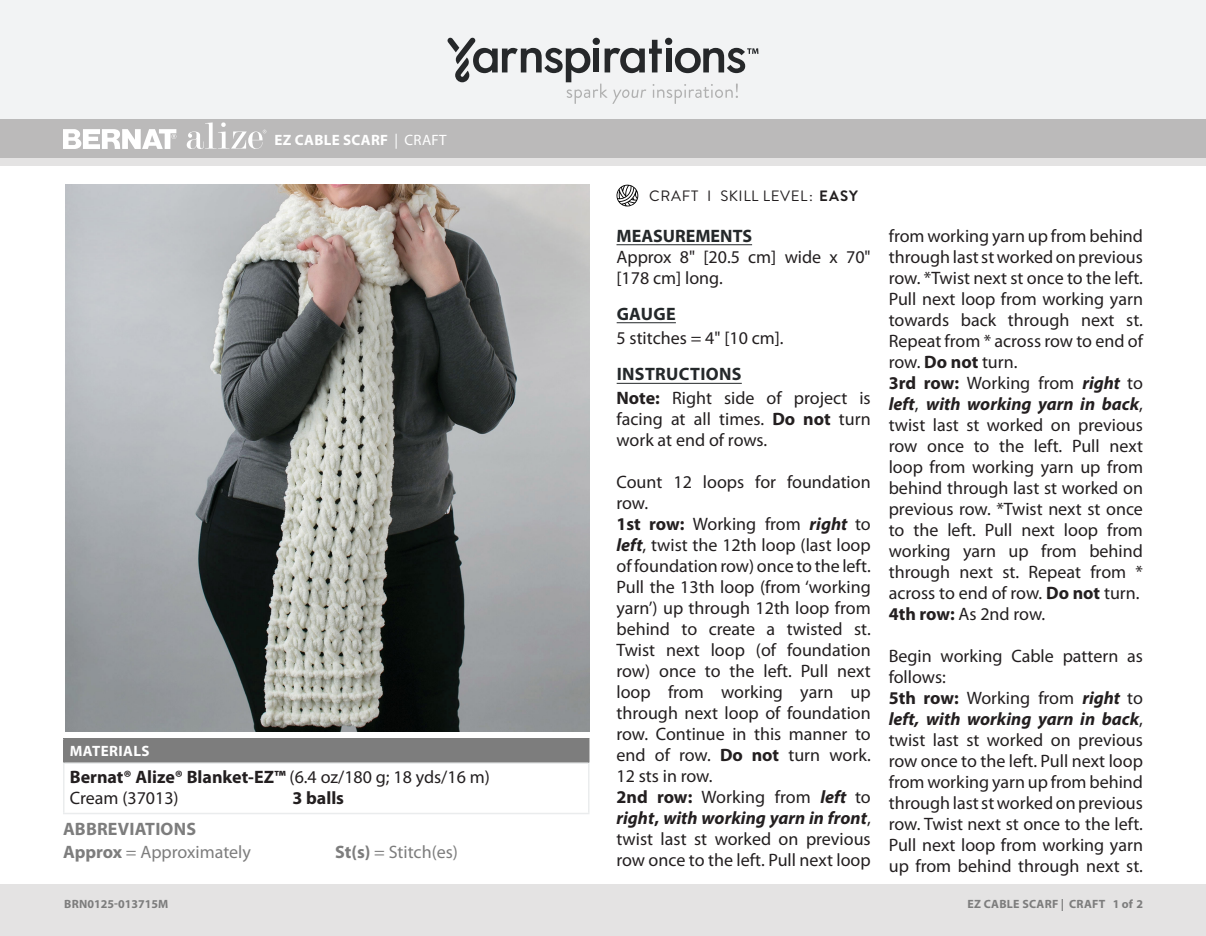
<style>
.page{position:relative;width:1206px;height:936px;background:#fff}
.page>*{position:absolute;margin:0;border:0;box-sizing:border-box;transform-origin:0 0}
.Main_Heading{font:18px/21px "Myriad Pro";color:#231f20;text-align:justify}
.Heading_2{font:700 18px "Myriad Pro";color:#231f20}
.Abbreviations{font:18px "Myriad Pro";color:#7d7d7d}
.Head{font:700 18px "Myriad Pro";letter-spacing:.015em;color:#24282a}
.Body{font:18px "Myriad Pro";color:#231f20}
.Abbreviations_Head{font:700 18px "Myriad Pro";letter-spacing:.01em;color:#7d7d7d}
.Pattern_Title{font:700 15px "Myriad Pro";letter-spacing:.02em;color:#fff}
.Skill_Level{font:15px "Brandon Grotesque";letter-spacing:.035em;color:#231f20}
.Materials_Head{font:700 15px "Myriad Pro";letter-spacing:.03em;color:#fff}
.t1{font:700 12px "Myriad Pro";letter-spacing:.01em;color:#7d7d7d}
.s1{font-weight:400}
.s2{font-weight:700}
.s3{font-weight:700;font-style:italic}
</style>
<div class="page">
<div style="left:0;top:884px;width:1206px;height:52px;background:#e4e3e3"></div>
<div style="left:0;top:158px;width:1206px;height:8px;background:#e4e3e3"></div>
<div style="left:0;top:0;width:1206px;height:120px;background:#f2f3f4"></div>
<div style="left:0;top:120px;width:1206px;height:38px;background:#bbbaba"></div>
<svg style="left:616px;top:184px;width:23px;height:23px"></svg>
<div style="left:64px;top:739px;width:525px;height:24px;background:#7d7d7d"></div>
<hr style="left:63px;top:764px;width:1px;height:49px;background:#eaeced">
<hr style="left:588px;top:764px;width:2px;height:49px;background:#eaeced">
<hr style="left:63px;top:762px;width:527px;height:2px;background:#eaeced">
<hr style="left:63px;top:813px;width:527px;height:1px;background:#eaeced">
<hr style="left:63px;top:738px;width:527px;height:2px;background:#7d7d7d">
<svg style="left:63px;top:740px;width:1px;height:22px"></svg>
<hr style="left:588px;top:740px;width:2px;height:22px;background:#7d7d7d">
<svg style="left:447px;top:38px;width:311px;height:66px"></svg>
<hr style="left:616px;top:244px;width:136px;height:1px;background:#24282a">
<hr style="left:617px;top:322px;width:59px;height:1px;background:#24282a">
<hr style="left:617px;top:383px;width:125px;height:1px;background:#24282a">
<img style="left:66px;top:185px;width:524px;height:546px">
<svg style="left:63px;top:129px;width:114px;height:20px"></svg>
<svg style="left:187px;top:122px;width:79px;height:27px"></svg>
<p class="Pattern_Title" style="left:190px;top:130px;width:258px">X | CROCHETEZ CABLE SCARF <span class="s1">| CRAFT</span></p>
<p class="Materials_Head" style="left:70px;top:741px;width:81px">MATERIALS</p>
<p class="Heading_2" style="left:70px;top:765px;width:422px">Bernat® Alize® Blanket-EZ™ <span class="s1">(6.4 oz/180 g; 18 yds/16 m)</span></p>
<p class="Main_Heading" style="left:70px;top:787px;width:111px">Cream (37013)</p>
<p class="Heading_2" style="left:292px;top:786px;width:53px">3 balls</p>
<p class="Abbreviations_Head" style="left:63px;top:818px;width:135px">ABBREVIATIONS</p>
<p class="Abbreviations" style="left:63px;top:841px;width:189px"><span class="s2">Approx</span> = Approximately</p>
<p class="Abbreviations" style="left:335px;top:841px;width:124px"><span class="s2">St(s)</span> = Stitch(es)</p>
<p class="Skill_Level" style="left:649px;top:186px;width:210px">CRAFT I SKILL LEVEL: <span class="s2">EASY</span></p>
<p class="Head" style="left:616px;top:224px;width:137px">MEASUREMENTS</p>
<p class="Main_Heading" style="left:616px;top:246px;width:256px">Approx 8" [20.5 cm] wide x 70" [178 cm] long.</p>
<p class="Head" style="left:617px;top:302px;width:61px">GAUGE</p>
<p class="Body" style="left:616px;top:327px;width:169px">5 stitches = 4" [10 cm].</p>
<p class="Head" style="left:617px;top:363px;width:126px">INSTRUCTIONS</p>
<p class="Main_Heading" style="left:616px;top:388px;width:256px"><span class="s2">Note:</span> Right side of project is facing at all times. <span class="s2">Do not</span> turn work at end of rows.</p>
<p class="Main_Heading" style="left:616px;top:472px;width:256px">Count 12 loops for foundation row.</p>
<p class="Main_Heading" style="left:616px;top:514px;width:256px"><span class="s2">1st row:</span> Working from <span class="s3">right</span> to <span class="s3">left</span>, twist the 12th loop (last loop of foundation row) once to the left.<br>Pull the 13th loop (from ‘working yarn’) up through 12th loop from behind to create a twisted st.<br>Twist next loop (of foundation row) once to the left. Pull next loop from working yarn up through next loop of foundation row. Continue in this manner to end of row. <span class="s2">Do not</span> turn work.<br>12 sts in row.</p>
<p class="Main_Heading" style="left:616px;top:787px;width:256px"><span class="s2">2nd row:</span> Working from <span class="s3">left</span> to <span class="s3">right</span><span class="s2">,</span> <span class="s3">with working yarn in front</span>, twist last st worked on previous row once to the left. Pull next loop</p>
<p class="Main_Heading" style="left:889px;top:225px;width:256px">from working yarn up from behind through last st worked on previous row. *Twist next st once to the left.<br>Pull next loop from working yarn towards back through next st.<br>Repeat from * across row to end of row. <span class="s2">Do not</span> turn.</p>
<p class="Main_Heading" style="left:889px;top:372px;width:256px"><span class="s2">3rd row:</span> Working from <span class="s3">right</span> to <span class="s3">left</span>, <span class="s3">with working yarn in back</span>, twist last st worked on previous row once to the left. Pull next loop from working yarn up from behind through last st worked on previous row. *Twist next st once to the left. Pull next loop from working yarn up from behind through next st. Repeat from * across to end of row. <span class="s2">Do not</span> turn.</p>
<p class="Main_Heading" style="left:889px;top:603px;width:158px"><span class="s2">4th row:</span> As 2nd row.</p>
<p class="Main_Heading" style="left:889px;top:645px;width:256px">Begin working Cable pattern as follows:</p>
<p class="Main_Heading" style="left:889px;top:687px;width:256px"><span class="s2">5th row:</span> Working from <span class="s3">right</span> to <span class="s3">left, with working yarn in back</span>, twist last st worked on previous row once to the left. Pull next loop from working yarn up from behind through last st worked on previous row. Twist next st once to the left.<br>Pull next loop from working yarn up from behind through next st.</p>
<p class="t1" style="left:63px;top:896px;width:33px">SKU #</p>
<p class="t1" style="left:1039px;top:896px;width:62px">X | CROCHE</p>
<p class="t1" style="left:1136px;top:896px;width:9px">X</p>
<p class="t1" style="left:64px;top:896px;width:106px">BRN0125-013715M</p>
<p class="t1" style="left:968px;top:896px;width:177px">EZ CABLE SCARF | CRAFT 1 of 2</p>
</div>
